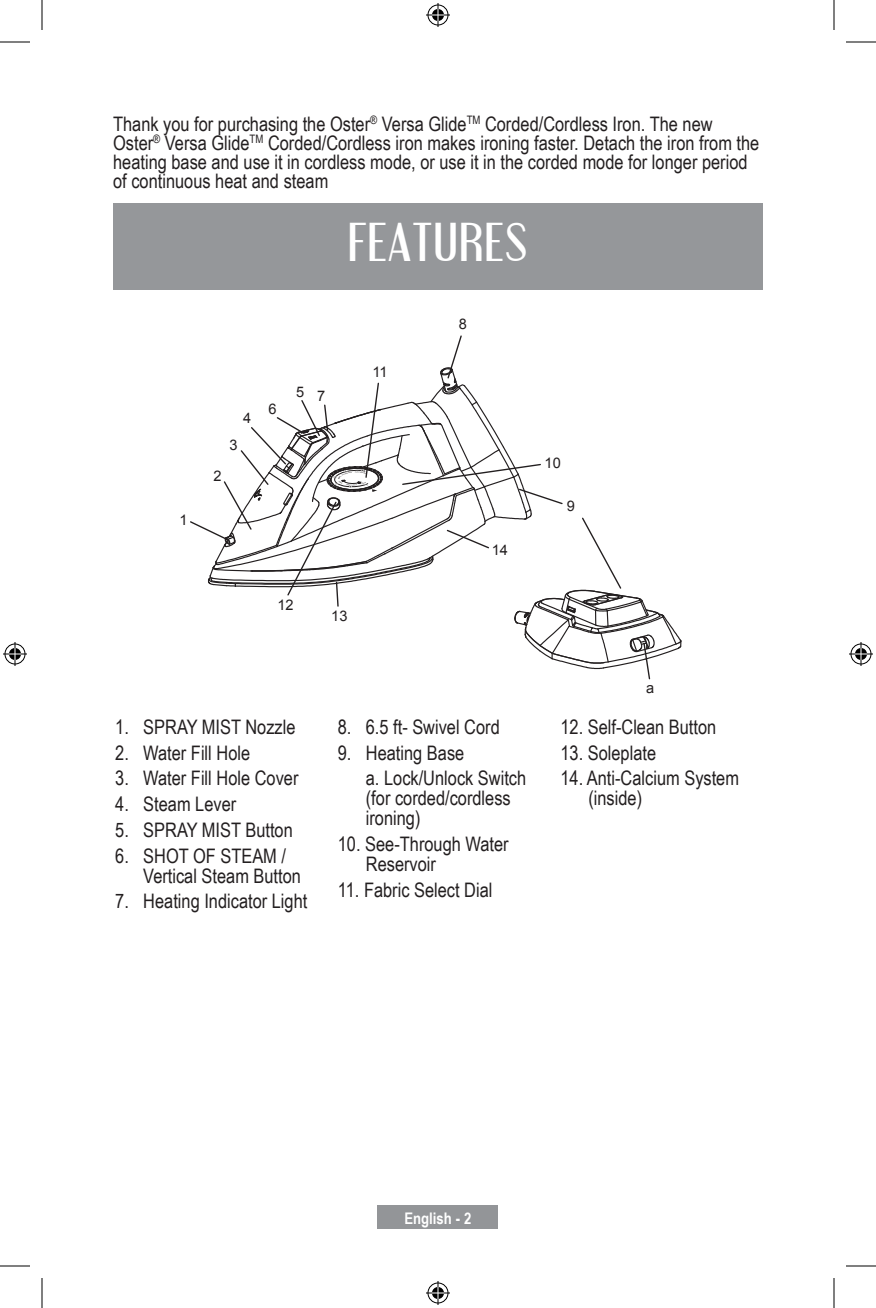
<style>
.page{position:relative;width:876px;height:1308px;background:#fff}
.page>*{position:absolute;margin:0;border:0;box-sizing:border-box;transform-origin:0 0}
.t1{font:48px "Engebrechtre";letter-spacing:.05em;color:#fff}
.t2{font:20px/20px "Arial Narrow";color:#231f20}
.t3{font:700 16px "Arial Narrow";color:#fff}
.t4{font:14.6px "Arial";color:#231f20}
</style>
<div class="page">
<div style="left:378px;top:1205px;width:120px;height:24px;background:#939598"></div>
<div style="left:113px;top:203px;width:650px;height:86px;background:#95979a"></div>
<svg style="left:190px;top:335px;width:492px;height:345px"></svg>
<hr style="left:0;top:42px;width:30px;height:1px;background:#000">
<hr style="left:846px;top:42px;width:30px;height:1px;background:#000">
<hr style="left:0;top:1266px;width:30px;height:1px;background:#000">
<hr style="left:846px;top:1266px;width:30px;height:1px;background:#000">
<hr style="left:42px;top:0;width:1px;height:30px;background:#000">
<hr style="left:42px;top:1278px;width:1px;height:30px;background:#000">
<hr style="left:834px;top:0;width:1px;height:30px;background:#000">
<hr style="left:834px;top:1278px;width:1px;height:30px;background:#000">
<svg style="left:426px;top:3px;width:24px;height:24px"></svg>
<svg style="left:426px;top:1281px;width:24px;height:24px"></svg>
<svg style="left:3px;top:642px;width:24px;height:24px"></svg>
<svg style="left:849px;top:642px;width:24px;height:24px"></svg>
<p class="t2" style="left:113px;top:114px;width:648px;line-height:19px">Thank you for purchasing the Oster<sup>®</sup> Versa Glide<sup>TM</sup> Corded/Cordless Iron. The new Oster<sup>®</sup> Versa Glide<sup>TM</sup> Corded/Cordless iron makes ironing faster. Detach the iron from the heating base and use it in cordless mode, or use it in the corded mode for longer period of continuous heat and steam</p>
<p class="t1" style="left:348px;top:213px;width:181px">FEATURES</p>
<p class="t4" style="left:180px;top:510px;width:10px">1</p>
<p class="t4" style="left:214px;top:466px;width:10px">2</p>
<p class="t4" style="left:243px;top:408px;width:10px">4</p>
<p class="t4" style="left:229px;top:435px;width:10px">3</p>
<p class="t4" style="left:269px;top:400px;width:10px">6</p>
<p class="t4" style="left:296px;top:382px;width:10px">5</p>
<p class="t4" style="left:317px;top:386px;width:10px">7</p>
<p class="t4" style="left:373px;top:362px;width:17px">11</p>
<p class="t4" style="left:277px;top:595px;width:18px">12</p>
<p class="t4" style="left:331px;top:606px;width:18px">13</p>
<p class="t4" style="left:459px;top:314px;width:10px">8</p>
<p class="t4" style="left:492px;top:540px;width:18px">14</p>
<p class="t4" style="left:545px;top:454px;width:18px">10</p>
<p class="t4" style="left:567px;top:496px;width:10px">9</p>
<p class="t2" style="left:115px;top:716px;width:182px">1. SPRAY MIST Nozzle</p>
<p class="t2" style="left:115px;top:742px;width:136px">2. Water Fill Hole</p>
<p class="t2" style="left:115px;top:768px;width:185px">3. Water Fill Hole Cover</p>
<p class="t2" style="left:115px;top:793px;width:122px">4. Steam Lever</p>
<p class="t2" style="left:115px;top:819px;width:179px">5. SPRAY MIST Button</p>
<p class="t2" style="left:143px;top:845px;width:159px;text-indent:-28px">6. SHOT OF STEAM /<br>Vertical Steam Button</p>
<p class="t2" style="left:115px;top:891px;width:194px">7. Heating Indicator Light</p>
<p class="t2" style="left:338px;top:716px;width:163px">8. 6.5 ft- Swivel Cord</p>
<p class="t2" style="left:338px;top:742px;width:128px">9. Heating Base</p>
<p class="t2" style="left:366px;top:768px;width:162px">a. Lock/Unlock Switch (for corded/cordless ironing)</p>
<p class="t2" style="left:366px;top:833px;width:144px;text-indent:-28px">10. See-Through Water<br>Reservoir</p>
<p class="t2" style="left:338px;top:879px;width:156px">11. Fabric Select Dial</p>
<p class="t4" style="left:646px;top:679px;width:10px">a</p>
<p class="t2" style="left:560px;top:716px;width:157px">12. Self-Clean Button</p>
<p class="t2" style="left:560px;top:742px;width:97px">13. Soleplate</p>
<p class="t2" style="left:588px;top:768px;width:152px;text-indent:-28px">14. Anti-Calcium System (inside)</p>
<p class="t3" style="left:404px;top:1207px;width:69px">English - 2</p>
</div>
